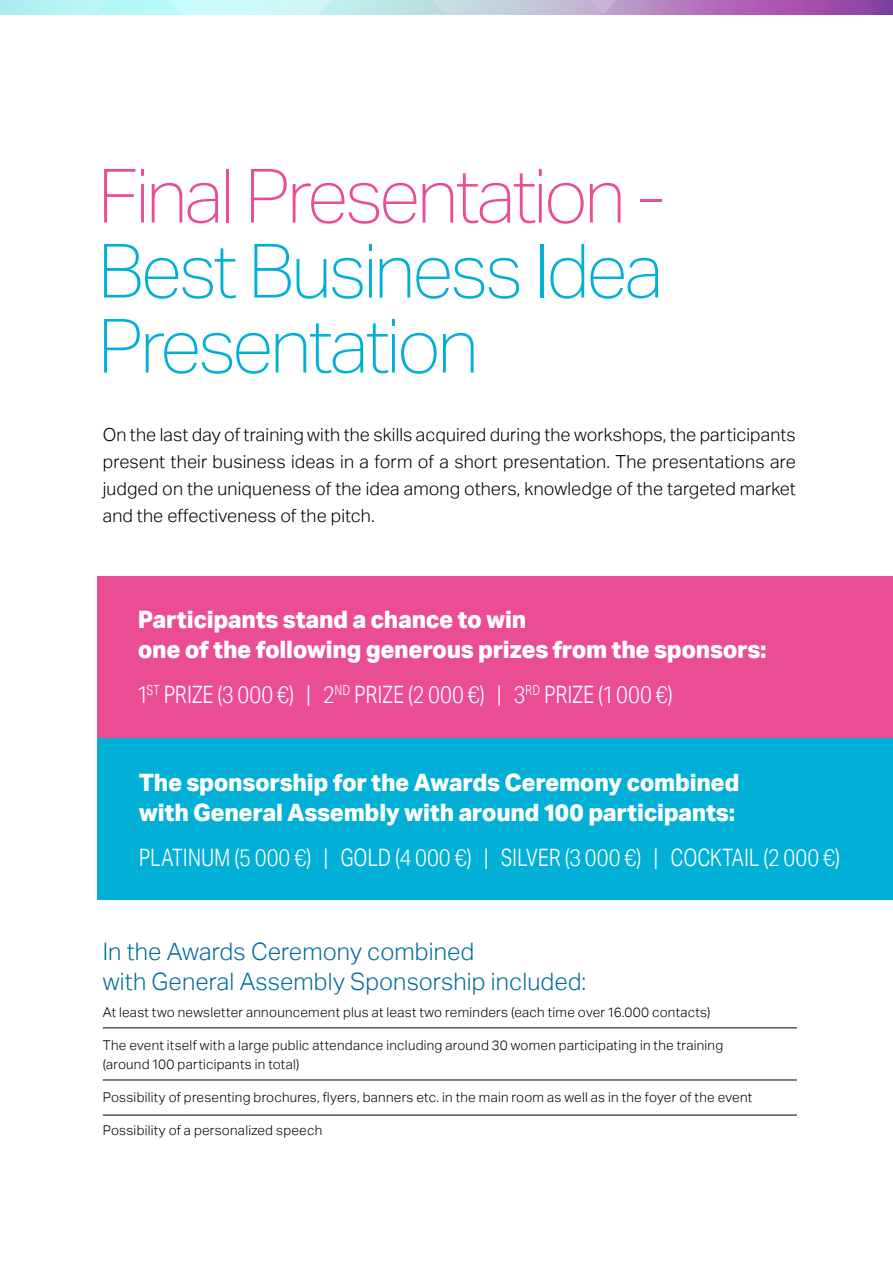
<style>
.page{position:relative;width:893px;height:1263px;background:#fff}
.page>*{position:absolute;margin:0;border:0;box-sizing:border-box;transform-origin:0 0}
.t1{font:100 75px/75px "Aktiv Grotesk";letter-spacing:-.04em;color:#01afd7}
.t2{font:100 75px "Aktiv Grotesk";letter-spacing:-.04em;color:#ea4d94}
.t3{font:800 24px/30px "Aktiv Grotesk";letter-spacing:-.015em;color:#fff}
.t4{font:300 24px "Aktiv Grotesk Cd";color:#fff}
.t5{font:300 24px/30px "Aktiv Grotesk";letter-spacing:.005em;color:#006e9d}
.t6{font:300 18px/27px "Aktiv Grotesk";letter-spacing:.005em;color:#000;text-align:justify}
.t7{font:300 13.5px/19.5px "Aktiv Grotesk";letter-spacing:.02em;color:#000}
</style>
<div class="page">
<div style="left:98px;top:738px;width:795px;height:161px;background:#01afd7"></div>
<div style="left:98px;top:576px;width:795px;height:162px;background:#ea4d94"></div>
<img style="left:0;top:0;width:893px;height:14px">
<hr style="left:103px;top:1028px;width:694px;height:1px;background:#000">
<hr style="left:103px;top:1080px;width:694px;height:1px;background:#000">
<hr style="left:103px;top:1115px;width:694px;height:1px;background:#000">
<h1 class="t2" style="left:98px;top:154px;width:569px">Final Presentation -</h1>
<h1 class="t1" style="left:98px;top:234px;width:567px">Best Business Idea<br>Presentation</h1>
<p class="t6" style="left:103px;top:422px;width:695px">On the last day of training with the skills acquired during the workshops, the participants present their business ideas in a form of a short presentation. The presentations are judged on the uniqueness of the idea among others, knowledge of the targeted market and the effectiveness of the pitch.</p>
<h2 class="t3" style="left:138px;top:604px;width:630px">Participants stand a chance to win<br>one of the following generous prizes from the sponsors:</h2>
<h2 class="t4" style="left:138px;top:681px;width:536px">1<sup>ST</sup> PRIZE (3 000 €) | 2<sup>ND</sup> PRIZE (2 000 €) | 3<sup>RD</sup> PRIZE (1 000 €)</h2>
<h2 class="t3" style="left:139px;top:767px;width:602px">The sponsorship for the Awards Ceremony combined with General Assembly with around 100 participants:</h2>
<h2 class="t4" style="left:139px;top:844px;width:703px">PLATINUM (5 000 €) | GOLD (4 000 €) | SILVER (3 000 €) | COCKTAIL (2 000 €)</h2>
<h2 class="t5" style="left:103px;top:937px;width:485px">In the Awards Ceremony combined<br>with General Assembly Sponsorship included:</h2>
<p class="t7" style="left:103px;top:1002px;width:609px">At least two newsletter announcement plus at least two reminders (each time over 16.000 contacts)</p>
<p class="t7" style="left:103px;top:1035px;width:622px">The event itself with a large public attendance including around 30 women participating in the training (around 100 participants in total)</p>
<p class="t7" style="left:103px;top:1088px;width:651px">Possibility of presenting brochures, flyers, banners etc. in the main room as well as in the foyer of the event</p>
<p class="t7" style="left:103px;top:1121px;width:221px">Possibility of a personalized speech</p>
</div>
